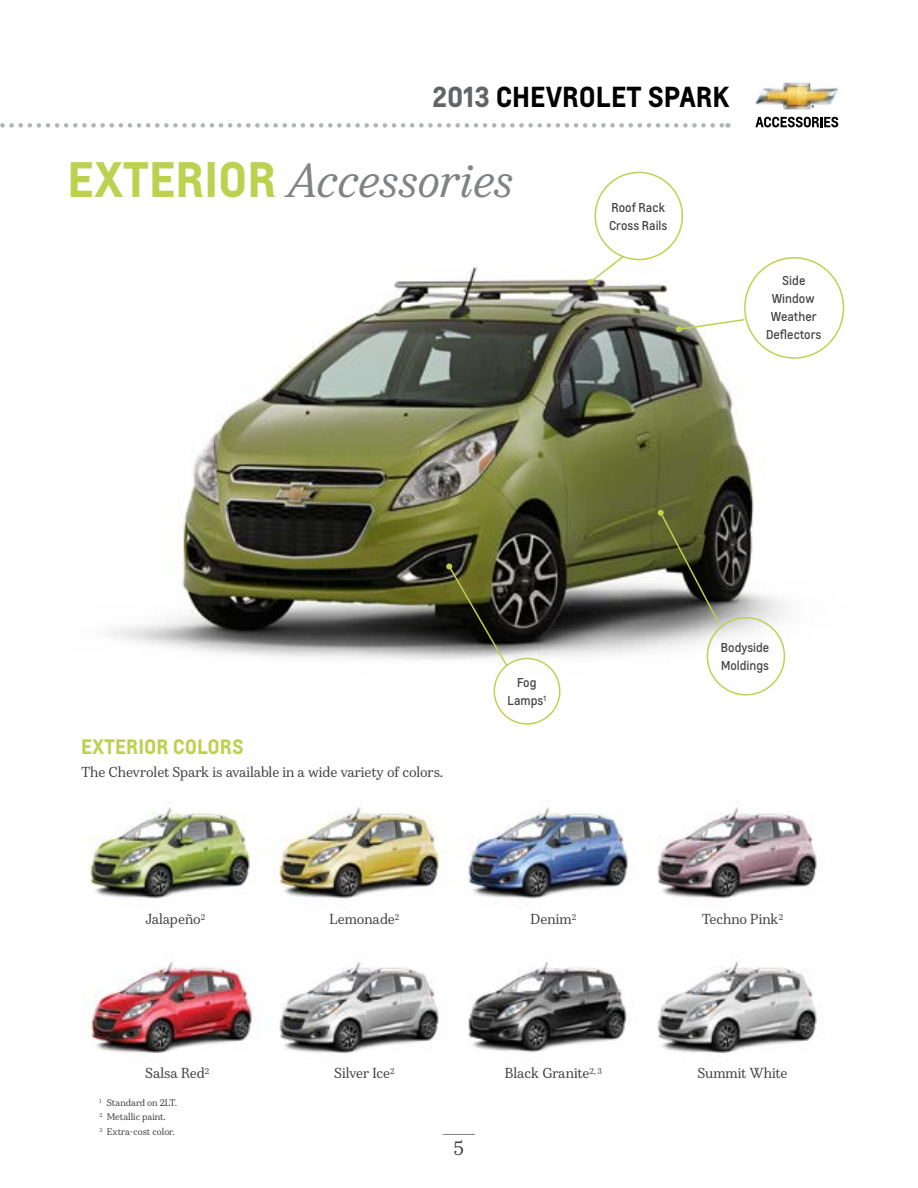
<style>
.page{position:relative;width:918px;height:1188px;background:#fff}
.page>*{position:absolute;margin:0;border:0;box-sizing:border-box;transform-origin:0 0}
.t1{font:italic 45px "Durant";letter-spacing:-.005em;color:#808285}
.t2{font:700 27px "Louis";color:#000}
.t3{font:700 19.5px "Louis";color:#bdd150}
.t4{font:18px "Durant";color:#414042}
.t5{font:13.5px "Durant";color:#414042}
.t6{font:12px/18px "Louis";color:#414042;text-align:center}
.t7{font:9px/14.5px "Durant";letter-spacing:-.005em;color:#414042}
.t8{font:7.8px "Durant";color:#414042}
.s1{color:#636466}
.s2{font-family:"Louis";font-weight:700;font-style:normal;font-size:46.5px;color:#bdd150}
</style>
<div class="page">
<img style="left:755px;top:82px;width:84px;height:28px">
<svg style="left:755px;top:117px;width:83px;height:10px"></svg>
<svg style="left:0;top:123px;width:728px;height:5px"></svg>
<hr style="left:443px;top:1134px;width:32px;height:1px;background:#808285">
<img style="left:110px;top:246px;width:735px;height:434px">
<div style="left:744px;top:257px;width:100px;height:102px;border:2px solid #bdd150;border-radius:50%"></div>
<div style="left:494px;top:658px;width:67px;height:67px;border:2px solid #bdd150;border-radius:50%"></div>
<div style="left:707px;top:617px;width:78px;height:79px;border:2px solid #bdd150;border-radius:50%"></div>
<div style="left:595px;top:172px;width:88px;height:88px;border:2px solid #bdd150;border-radius:50%"></div>
<svg style="left:587px;top:254px;width:38px;height:31px"></svg>
<svg style="left:446px;top:563px;width:63px;height:104px;background:#575842"></svg>
<svg style="left:658px;top:510px;width:62px;height:114px;background:#545540"></svg>
<svg style="left:676px;top:318px;width:70px;height:14px"></svg>
<img style="left:86px;top:807px;width:731px;height:92px">
<img style="left:279px;top:961px;width:538px;height:93px">
<img style="left:83px;top:961px;width:169px;height:93px">
<h2 class="t2" style="left:432px;top:79px;width:299px"><span class="s1">2013</span> CHEVROLET SPARK</h2>
<h1 class="t1" style="left:68px;top:151px;width:447px"><span class="s2">EXTERIOR</span> Accessories</h1>
<p class="t6" style="left:609px;top:198px;width:60px;text-align:left">Roof Rack<br>Cross Rails</p>
<p class="t6" style="left:766px;top:272px;width:57px">Side<br>Window<br>Weather<br>Deflectors</p>
<h3 class="t3" style="left:81px;top:734px;width:162px">EXTERIOR COLORS</h3>
<p class="t5" style="left:81px;top:763px;width:363px">The Chevrolet Spark is available in a wide variety of colors.</p>
<p class="t6" style="left:508px;top:673px;width:40px">Fog<br>Lamps<sup>1</sup></p>
<p class="t6" style="left:721px;top:638px;width:50px;text-align:left">Bodyside<br>Moldings</p>
<p class="t5" style="left:146px;top:910px;width:61px">Jalapeño<sup>2</sup></p>
<p class="t5" style="left:330px;top:910px;width:71px">Lemonade<sup>2</sup></p>
<p class="t5" style="left:531px;top:910px;width:47px">Denim<sup>2</sup></p>
<p class="t5" style="left:702px;top:910px;width:83px">Techno Pink<sup>2</sup></p>
<p class="t5" style="left:145px;top:1064px;width:61px">Salsa Red</p>
<p class="t5" style="left:698px;top:1064px;width:91px">Summit White</p>
<p class="t5" style="left:334px;top:1064px;width:62px">Silver Ice<sup>2</sup></p>
<p class="t5" style="left:505px;top:1064px;width:99px">Black Granite<sup>2,</sup> <sup>3</sup></p>
<p class="t8" style="left:205px;top:1066px;width:6px">2</p>
<p class="t7" style="left:99px;top:1095px;width:79px"><sup>1</sup> Standard on 2LT.<br><sup>2</sup> Metallic paint.<br><sup>3</sup> Extra-cost color.</p>
<h3 class="t4" style="left:454px;top:1137px;width:12px">5</h3>
</div>
